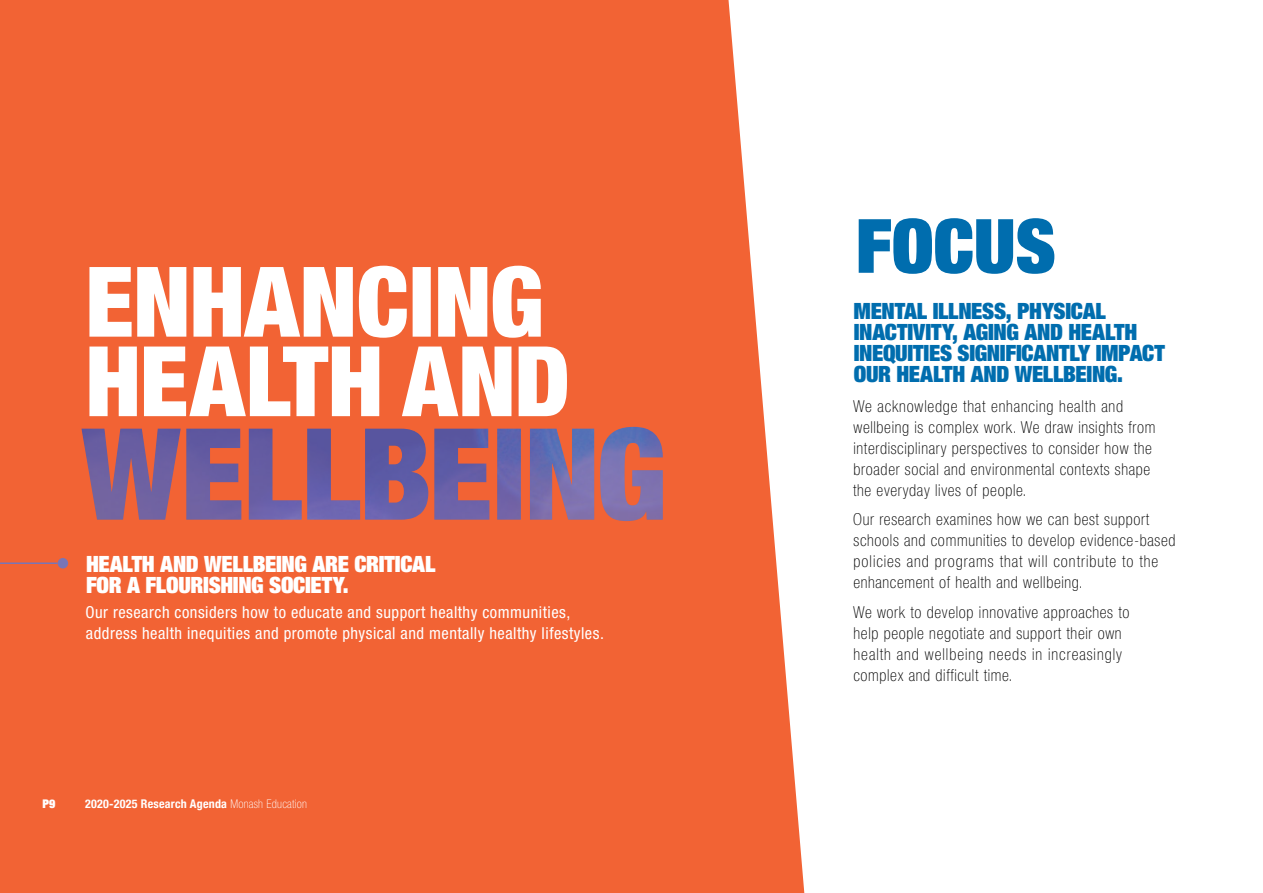
<style>
.page{position:relative;width:1263px;height:893px;background:#fff}
.page>*{position:absolute;margin:0;border:0;box-sizing:border-box;transform-origin:0 0}
.t1{font:900 expanded 75px "Helvetica Neue";color:#006dae}
.t2{font:900 expanded 22.5px/21px "Helvetica Neue";letter-spacing:-.015em;color:#006dae}
.t3{font:900 expanded 22.5px/21px "Helvetica Neue";letter-spacing:-.01em;color:#fff}
.t4{font:100 condensed 16.5px/21px "Helvetica Neue";letter-spacing:.04em;color:#000}
.t5{font:condensed 16.5px/21px "Helvetica Neue";letter-spacing:.03em;color:#fff}
.t6{font:700 condensed 12px "Helvetica Neue";letter-spacing:.02em;color:#fff}
.t7{font:900 expanded 12px "Helvetica Neue";color:#fff}
.s1{font-weight:100}
</style>
<div class="page">
<div style="left:0;top:0;width:804px;height:893px;background:#f26334"></div>
<img style="left:81px;top:427px;width:582px;height:94px">
<svg style="left:89px;top:347px;width:478px;height:69px"></svg>
<svg style="left:89px;top:266px;width:452px;height:72px"></svg>
<div style="left:58px;top:558px;width:10px;height:10px;background:#7975b6;border-radius:50%"></div>
<hr style="left:0;top:562px;width:57px;height:2px;background:#7975b6">
<h2 class="t3" style="left:86px;top:553px;width:351px">HEALTH AND WELLBEING ARE CRITICAL<br>FOR A FLOURISHING SOCIETY.</h2>
<p class="t5" style="left:85px;top:602px;width:520px">Our research considers how to educate and support healthy communities, address health inequities and promote physical and mentally healthy lifestyles.</p>
<p class="t7" style="left:43px;top:796px;width:14px">P9</p>
<p class="t6" style="left:85px;top:794px;width:224px">2020-2025 Research Agenda <span class="s1">Monash Education</span></p>
<h1 class="t1" style="left:856px;top:198px;width:202px">FOCUS</h1>
<h2 class="t2" style="left:853px;top:300px;width:313px">MENTAL ILLNESS, PHYSICAL<br>INACTIVITY, AGING AND HEALTH<br>INEQUITIES SIGNIFICANTLY IMPACT<br>OUR HEALTH AND WELLBEING.</h2>
<p class="t4" style="left:853px;top:395px;width:304px">We acknowledge that enhancing health and wellbeing is complex work. We draw insights from interdisciplinary perspectives to consider how the broader social and environmental contexts shape the everyday lives of people.</p>
<p class="t4" style="left:853px;top:509px;width:324px">Our research examines how we can best support schools and communities to develop evidence-based policies and programs that will contribute to the enhancement of health and wellbeing.</p>
<p class="t4" style="left:853px;top:601px;width:278px">We work to develop innovative approaches to help people negotiate and support their own health and wellbeing needs in increasingly complex and difficult time.</p>
</div>
